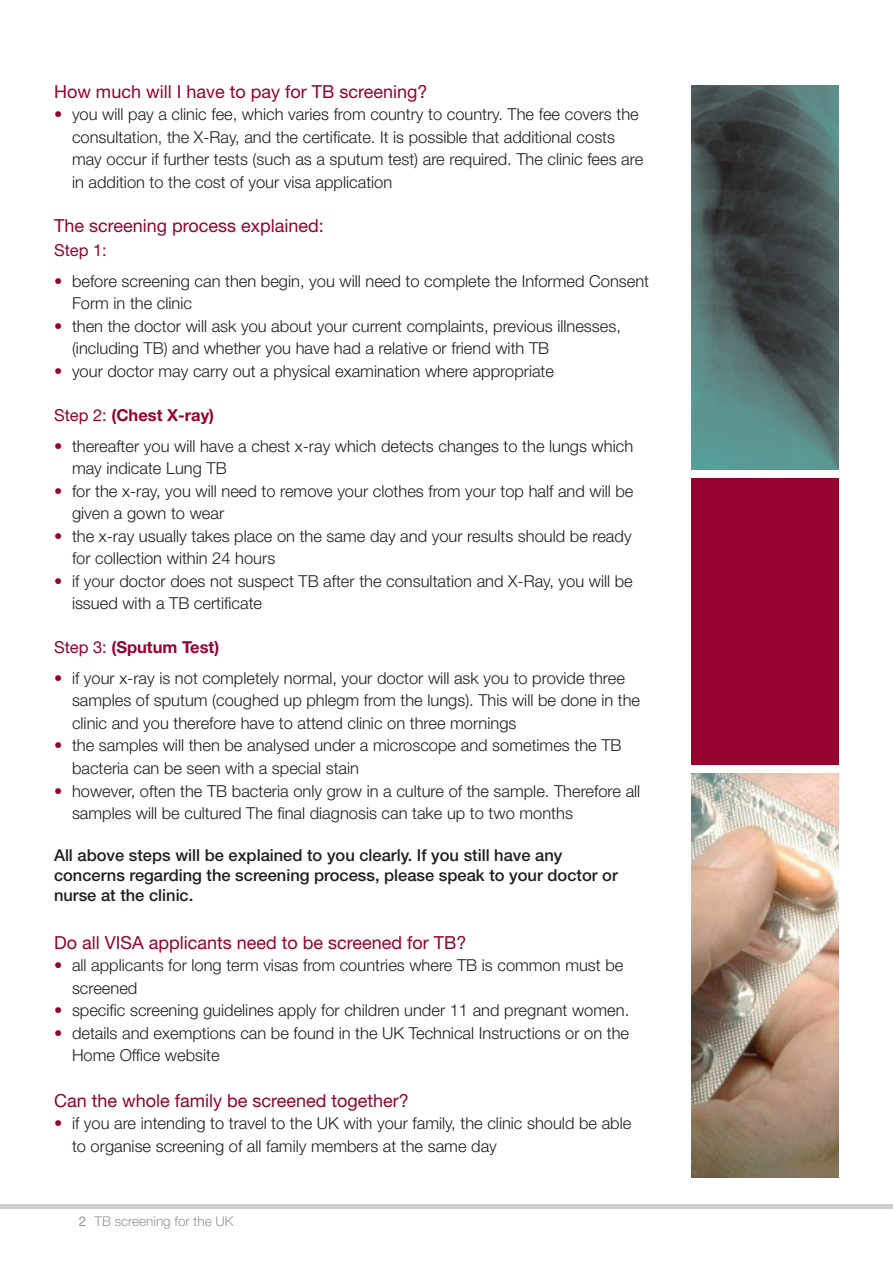
<style>
.page{position:relative;width:893px;height:1263px;background:#fff}
.page>*{position:absolute;margin:0;border:0;box-sizing:border-box;transform-origin:0 0}
.t1{font:18px "Helvetica Neue LT Std";color:#98012d}
.t2{font:300 16.5px/22.5px "Helvetica Neue LT Std";color:#231f20}
.t3{font:500 16.5px/19.8px "Helvetica Neue LT Std";color:#231f20}
.t4{font:700 16.5px "Helvetica Neue LT Std";color:#98012d}
.t5{font:16.5px "Helvetica Neue LT Std";color:#98012d}
.t6{font:300 13.5px "Helvetica Neue LT Std";color:#939598}
.s1{color:#98012d}
.s2{font-weight:400}
</style>
<div class="page">
<div style="left:0;top:1204px;width:893px;height:5px;background:#ceced0"></div>
<img style="left:691px;top:85px;width:148px;height:384px">
<div style="left:691px;top:478px;width:148px;height:287px;background:#98012d"></div>
<img style="left:691px;top:774px;width:148px;height:404px">
<p class="t1" style="left:54px;top:81px;width:375px">How much will I have to pay for TB screening?</p>
<p class="t2" style="left:72px;top:103px;width:573px;text-indent:-18px"><span class="s1">•</span> you will pay a clinic fee, which varies from country to country. The fee covers the consultation, the X-Ray, and the certificate. It is possible that additional costs may occur if further tests (such as a sputum test) are required. The clinic fees are in addition to the cost of your visa application</p>
<p class="t1" style="left:54px;top:215px;width:271px">The screening process explained:</p>
<p class="t5" style="left:54px;top:240px;width:54px">Step 1:</p>
<p class="t2" style="left:72px;top:269px;width:579px;text-indent:-18px"><span class="s1">•</span> before screening can then begin, you will need to complete the Informed Consent<br>Form in the clinic</p>
<p class="t2" style="left:72px;top:314px;width:550px;text-indent:-18px"><span class="s1">•</span> then the doctor will ask you about your current complaints, previous illnesses, (including TB) and whether you have had a relative or friend with TB</p>
<p class="t2" style="left:54px;top:359px;width:502px"><span class="s1">•</span> your doctor may carry out a physical examination where appropriate</p>
<p class="t4" style="left:54px;top:404px;width:162px"><span class="s2">Step 2:</span> (Chest X-ray)</p>
<p class="t2" style="left:72px;top:434px;width:563px;text-indent:-18px"><span class="s1">•</span> thereafter you will have a chest x-ray which detects changes to the lungs which may indicate Lung TB</p>
<p class="t2" style="left:72px;top:479px;width:563px;text-indent:-18px"><span class="s1">•</span> for the x-ray, you will need to remove your clothes from your top half and will be given a gown to wear</p>
<p class="t2" style="left:72px;top:524px;width:561px;text-indent:-18px"><span class="s1">•</span> the x-ray usually takes place on the same day and your results should be ready for collection within 24 hours</p>
<p class="t2" style="left:72px;top:569px;width:562px;text-indent:-18px"><span class="s1">•</span> if your doctor does not suspect TB after the consultation and X-Ray, you will be issued with a TB certificate</p>
<p class="t4" style="left:54px;top:637px;width:167px"><span class="s2">Step 3:</span> (Sputum Test)</p>
<p class="t2" style="left:72px;top:666px;width:570px;text-indent:-18px"><span class="s1">•</span> if your x-ray is not completely normal, your doctor will ask you to provide three samples of sputum (coughed up phlegm from the lungs). This will be done in the clinic and you therefore have to attend clinic on three mornings</p>
<p class="t2" style="left:72px;top:734px;width:551px;text-indent:-18px"><span class="s1">•</span> the samples will then be analysed under a microscope and sometimes the TB bacteria can be seen with a special stain</p>
<p class="t2" style="left:72px;top:779px;width:570px;text-indent:-18px"><span class="s1">•</span> however, often the TB bacteria only grow in a culture of the sample. Therefore all samples will be cultured The final diagnosis can take up to two months</p>
<p class="t3" style="left:54px;top:845px;width:565px">All above steps will be explained to you clearly. If you still have any concerns regarding the screening process, please speak to your doctor or nurse at the clinic.</p>
<p class="t1" style="left:54px;top:932px;width:414px">Do all VISA applicants need to be screened for TB?</p>
<p class="t2" style="left:72px;top:954px;width:553px;text-indent:-18px"><span class="s1">•</span> all applicants for long term visas from countries where TB is common must be screened</p>
<p class="t2" style="left:54px;top:999px;width:577px"><span class="s1">•</span> specific screening guidelines apply for children under 11 and pregnant women.</p>
<p class="t2" style="left:72px;top:1021px;width:559px;text-indent:-18px"><span class="s1">•</span> details and exemptions can be found in the UK Technical Instructions or on the<br>Home Office website</p>
<p class="t1" style="left:54px;top:1090px;width:356px">Can the whole family be screened together?</p>
<p class="t2" style="left:72px;top:1112px;width:561px;text-indent:-18px"><span class="s1">•</span> if you are intending to travel to the UK with your family, the clinic should be able to organise screening of all family members at the same day</p>
<p class="t6" style="left:79px;top:1213px;width:156px"><span class="s2">2</span> TB screening for the UK</p>
</div>
